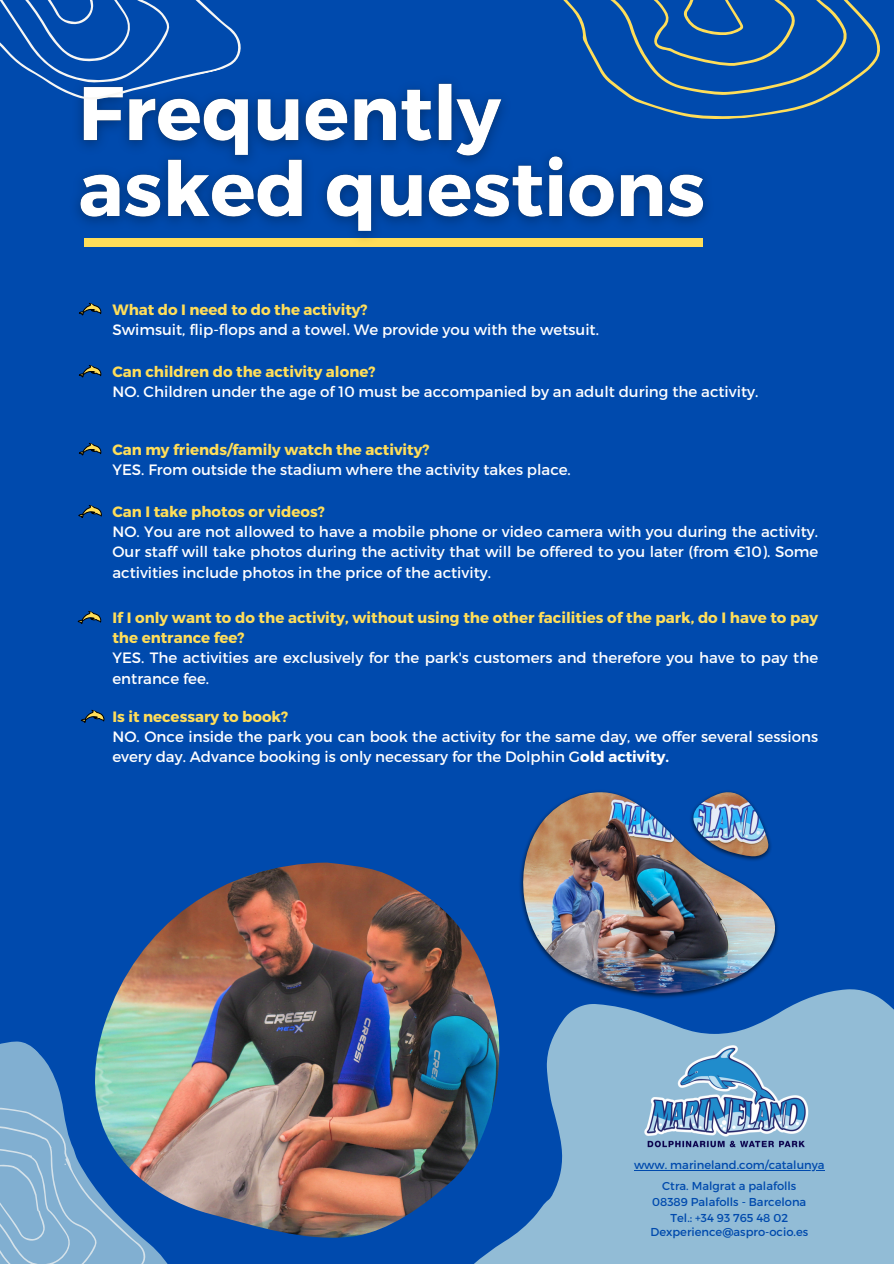
<style>
.page{position:relative;width:894px;height:1264px;background:#fff}
.page>*{position:absolute;margin:0;border:0;box-sizing:border-box;transform-origin:0 0}
.t1{font:15px/20.2px "Montserrat";color:#fff}
.t2{font:700 15px/20.2px "Montserrat";color:#ffde59}
.t3{font:11.55px "Montserrat";color:#004aad}
.s1{font-weight:700;color:#ffde59}
.s2{font-weight:400;color:#fff}
.s3{font-weight:700}
</style>
<div class="page">
<div style="left:0;top:0;width:893px;height:1263px;background:#004aad"></div>
<svg style="left:563px;top:0;width:317px;height:119px"></svg>
<svg style="left:0;top:1041px;width:167px;height:222px"></svg>
<svg style="left:0;top:1079px;width:149px;height:184px;background:#74a3cd"></svg>
<svg style="left:78px;top:365px;width:24px;height:13px"></svg>
<svg style="left:78px;top:303px;width:24px;height:13px"></svg>
<svg style="left:78px;top:443px;width:24px;height:13px"></svg>
<svg style="left:78px;top:505px;width:24px;height:13px"></svg>
<img style="left:76px;top:66px;width:647px;height:181px">
<svg style="left:0;top:0;width:247px;height:136px"></svg>
<svg style="left:77px;top:611px;width:25px;height:13px"></svg>
<svg style="left:80px;top:709px;width:25px;height:14px"></svg>
<img style="left:95px;top:862px;width:235px;height:375px">
<img style="left:522px;top:792px;width:249px;height:71px">
<img style="left:326px;top:863px;width:567px;height:400px">
<img style="left:635px;top:1034px;width:182px;height:129px">
<hr style="left:634px;top:1170px;width:190px;height:1px;background:#004aad">
<p class="t1" style="left:112px;top:299px;width:488px"><span class="s1">What do I need to do the activity?<br></span>Swimsuit, flip-flops and a towel. We provide you with the wetsuit.</p>
<h2 class="t1" style="left:112px;top:361px;width:647px"><span class="s1">Can children do the activity alone?<br></span>NO. Children under the age of 10 must be accompanied by an adult during the activity.</h2>
<p class="t1" style="left:112px;top:439px;width:460px"><span class="s1">Can my friends/family watch the activity?<br></span>YES. From outside the stadium where the activity takes place.</p>
<h2 class="t1" style="left:112px;top:500px;width:707px"><span class="s1">Can I take photos or videos?<br></span>NO. You are not allowed to have a mobile phone or video camera with you during the activity.<br>Our staff will take photos during the activity that will be offered to you later (from €10). Some activities include photos in the price of the activity.</h2>
<p class="t2" style="left:112px;top:606px;width:707px">If I only want to do the activity, without using the other facilities of the park, do I have to pay the entrance fee?<br><span class="s2">YES. The activities are exclusively for the park's customers and therefore you have to pay the entrance fee.</span></p>
<h2 class="t1" style="left:112px;top:705px;width:707px"><span class="s1">Is it necessary to book?<br></span>NO. Once inside the park you can book the activity for the same day, we offer several sessions every day. Advance booking is only necessary for the Dolphin G<span class="s3">old activity.</span></h2>
<p class="t3" style="left:634px;top:1157px;width:192px">www. marineland.com/catalunya</p>
<h2 class="t3" style="left:662px;top:1178px;width:135px">Ctra. Malgrat a palafolls</h2>
<p class="t3" style="left:652px;top:1194px;width:155px">08389 Palafolls - Barcelona</p>
<p class="t3" style="left:670px;top:1210px;width:119px">Tel.: +34 93 765 48 02</p>
<h2 class="t3" style="left:650px;top:1224px;width:159px">Dexperience@aspro-ocio.es</h2>
</div>
